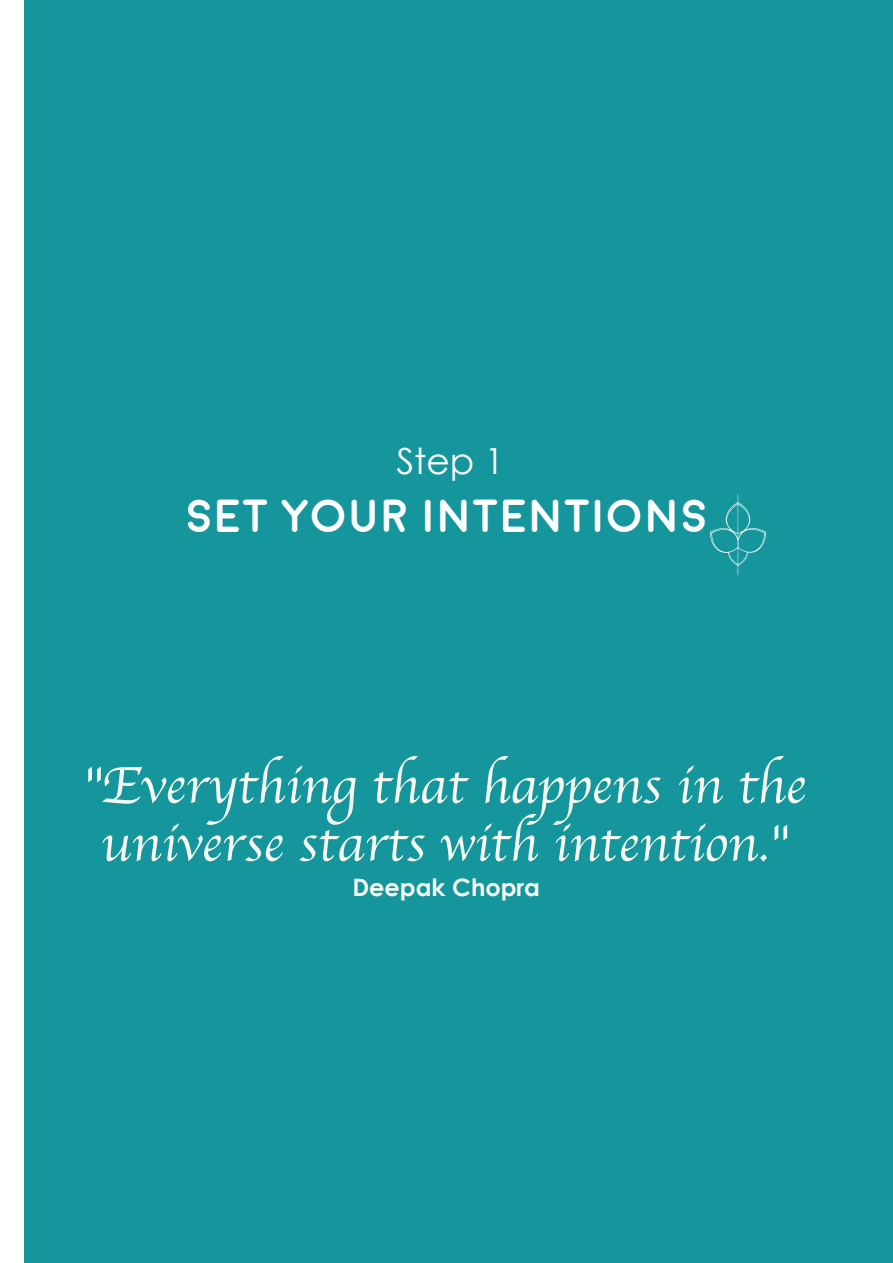
<style>
.page{position:relative;width:893px;height:1263px;background:#14969c}
.page>*{position:absolute;margin:0;border:0;box-sizing:border-box;transform-origin:0 0}
.t1{font:54px/57.9px "Apple Chancery";color:#f6faf3;text-align:center}
.t2{font:700 46.2px "Moon";color:#fff}
.t3{font:36px "Century Gothic";color:#fff}
.t4{font:700 24px "Century Gothic";color:#f6faf3}
</style>
<div class="page">
<div style="left:0;top:0;width:24px;height:1263px;background:#fff"></div>
<svg style="left:710px;top:494px;width:56px;height:81px"></svg>
<p class="t3" style="left:396px;top:447px;width:109px">Step 1</p>
<p class="t2" style="left:187px;top:489px;width:524px">SET YOUR INTENTIONS</p>
<p class="t1" style="left:82px;top:760px;width:724px">"Everything that happens in the universe starts with intention."</p>
<p class="t4" style="left:352px;top:878px;width:189px">Deepak Chopra</p>
</div>
